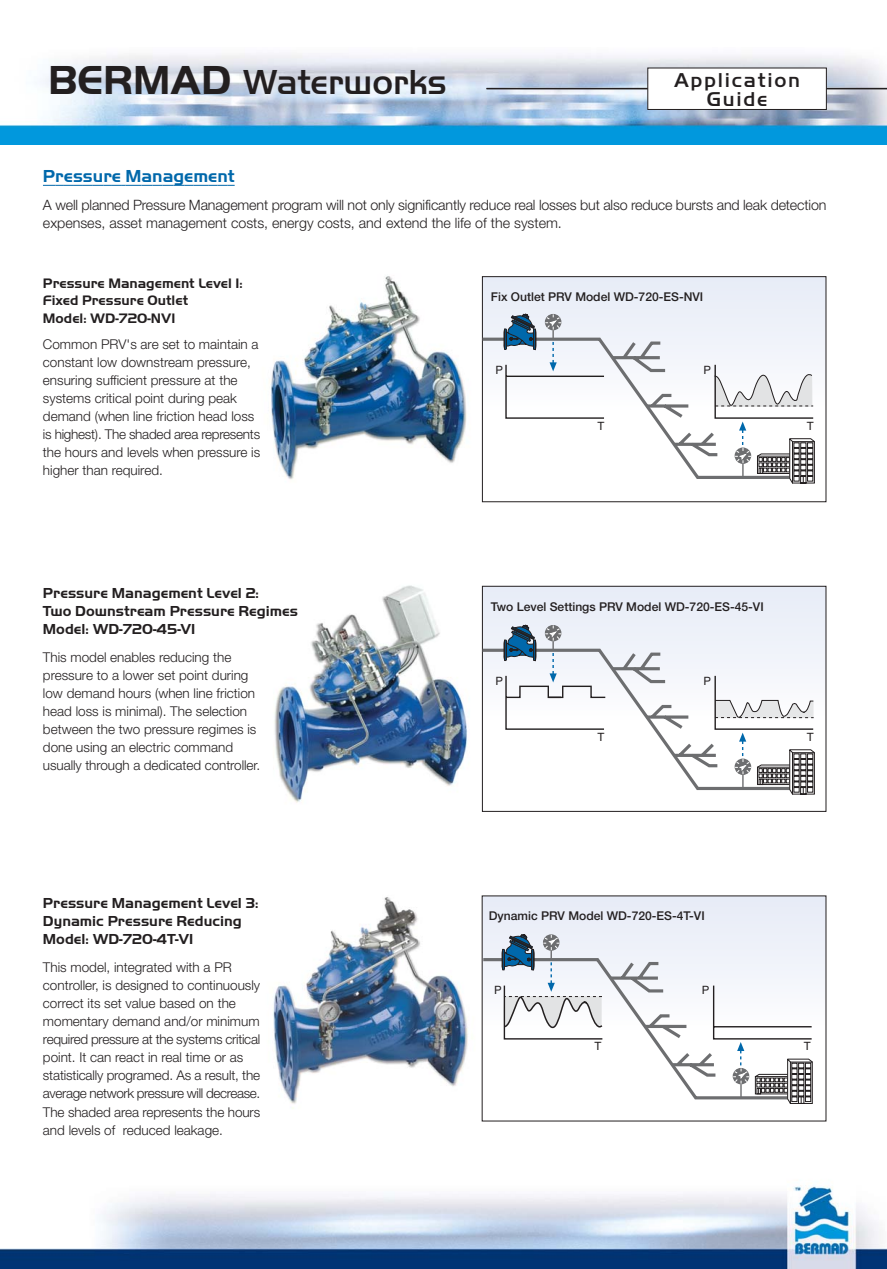
<style>
.page{position:relative;width:887px;height:1269px;background:#fff}
.page>*{position:absolute;margin:0;border:0;box-sizing:border-box;transform-origin:0 0}
.t1{font:500 36px "Handel Got D";letter-spacing:-.005em;color:#231f20}
.t2{font:500 20.85px/19px "Handel Got D";letter-spacing:.085em;color:#231f20;text-align:center}
.t3{font:700 19.5px/19.5px "Helvetica CE";letter-spacing:.085em;color:#231f20;text-align:center}
.t4{font:700 18px "Handel Got D";color:#0068ab}
.t5{font:700 15px/18px "Handel Got D";color:#231f20}
.t6{font:300 14.25px/18.8px "Helvetica Neue";letter-spacing:-.01em;color:#231f20}
.t7{font:700 14.25px/17.2px "Handel Got D";color:#231f20}
.t8{font:300 13.5px/18px "Helvetica Neue";color:#231f20}
.t9{font:500 12.15px "Helvetica Neue";color:#231f20}
.t10{font:11.4px "Helvetica CE";color:#231f20}
.s1{font-weight:700;font-size:42px}
</style>
<div class="page">
<img style="left:0;top:54px;width:886px;height:90px">
<hr style="left:486px;top:88px;width:400px;height:1px;background:#231f20">
<svg style="left:43px;top:185px;width:192px;height:1px"></svg>
<div style="left:647px;top:68px;width:179px;height:42px;background:#fff;border:1px solid #231f20"></div>
<img style="left:270px;top:276px;width:212px;height:207px">
<img style="left:274px;top:585px;width:208px;height:224px">
<img style="left:273px;top:897px;width:195px;height:212px">
<div style="left:482px;top:586px;width:343px;height:134px;background:#eaeef8"></div>
<div style="left:482px;top:585px;width:344px;height:226px;border:1px solid #231f20"></div>
<svg style="left:479px;top:647px;width:25px;height:144px"></svg>
<div style="left:482px;top:276px;width:343px;height:135px;background:#eaeef8"></div>
<div style="left:482px;top:410px;width:343px;height:46px;background:#fff"></div>
<div style="left:482px;top:276px;width:344px;height:226px;border:1px solid #231f20"></div>
<svg style="left:479px;top:336px;width:25px;height:144px"></svg>
<svg style="left:504px;top:313px;width:311px;height:171px"></svg>
<svg style="left:482px;top:895px;width:343px;height:7px;fill:#e7ecf7"></svg>
<div style="left:482px;top:902px;width:343px;height:128px;background:#eaeef8"></div>
<div style="left:482px;top:1029px;width:343px;height:46px;background:#fff"></div>
<svg style="left:481px;top:956px;width:19px;height:144px"></svg>
<svg style="left:500px;top:934px;width:313px;height:170px"></svg>
<svg style="left:504px;top:624px;width:311px;height:171px"></svg>
<img style="left:0;top:1185px;width:886px;height:83px">
<h1 class="t1" style="left:48px;top:69px;width:400px"><span class="s1">BERMAD</span> Waterworks</h1>
<h3 class="t3" style="left:698px;top:70px;width:92px">Příručka použití</h3>
<h2 class="t2" style="left:674px;top:72px;width:128px">Application<br>Guide</h2>
<h3 class="t4" style="left:43px;top:170px;width:193px">Pressure Management</h3>
<p class="t6" style="left:43px;top:196px;width:784px">A well planned Pressure Management program will not only significantly reduce real losses but also reduce bursts and leak detection expenses, asset management costs, energy costs, and extend the life of the system.</p>
<p class="t7" style="left:43px;top:276px;width:201px">Pressure Management Level 1:<br>Fixed Pressure Outlet<br>Model: WD-720-NVI</p>
<p class="t8" style="left:43px;top:336px;width:219px">Common PRV's are set to maintain a constant low downstream pressure, ensuring sufficient pressure at the systems critical point during peak demand (when line friction head loss is highest). The shaded area represents the hours and levels when pressure is higher than required.</p>
<p class="t5" style="left:43px;top:585px;width:256px">Pressure Management Level 2:<br>Two Downstream Pressure Regimes<br>Model: WD-720-45-VI</p>
<p class="t8" style="left:43px;top:649px;width:219px">This model enables reducing the pressure to a lower set point during low demand hours (when line friction head loss is minimal). The selection between the two pressure regimes is done using an electric command usually through a dedicated controller.</p>
<p class="t5" style="left:43px;top:895px;width:217px">Pressure Management Level 3:<br>Dynamic Pressure Reducing<br>Model: WD-720-4T-VI</p>
<p class="t8" style="left:43px;top:959px;width:219px">This model, integrated with a PR controller, is designed to continuously correct its set value based on the momentary demand and/or minimum required pressure at the systems critical point. It can react in real time or as statistically programed. As a result, the average network pressure will decrease.<br>The shaded area represents the hours and levels of reduced leakage.</p>
<p class="t9" style="left:491px;top:292px;width:214px">Fix Outlet PRV Model WD-720-ES-NVI</p>
<p class="t10" style="left:495px;top:366px;width:9px">P</p>
<p class="t10" style="left:703px;top:366px;width:9px">P</p>
<p class="t10" style="left:597px;top:421px;width:8px">T</p>
<p class="t10" style="left:806px;top:421px;width:8px">T</p>
<p class="t9" style="left:491px;top:601px;width:274px">Two Level Settings PRV Model WD-720-ES-45-VI</p>
<p class="t10" style="left:495px;top:676px;width:9px">P</p>
<p class="t10" style="left:703px;top:676px;width:9px">P</p>
<p class="t10" style="left:597px;top:732px;width:8px">T</p>
<p class="t10" style="left:806px;top:732px;width:8px">T</p>
<p class="t9" style="left:489px;top:911px;width:217px">Dynamic PRV Model WD-720-ES-4T-VI</p>
<p class="t10" style="left:494px;top:986px;width:9px">P</p>
<p class="t10" style="left:594px;top:1041px;width:8px">T</p>
<p class="t10" style="left:701px;top:986px;width:9px">P</p>
<p class="t10" style="left:803px;top:1041px;width:8px">T</p>
</div>
